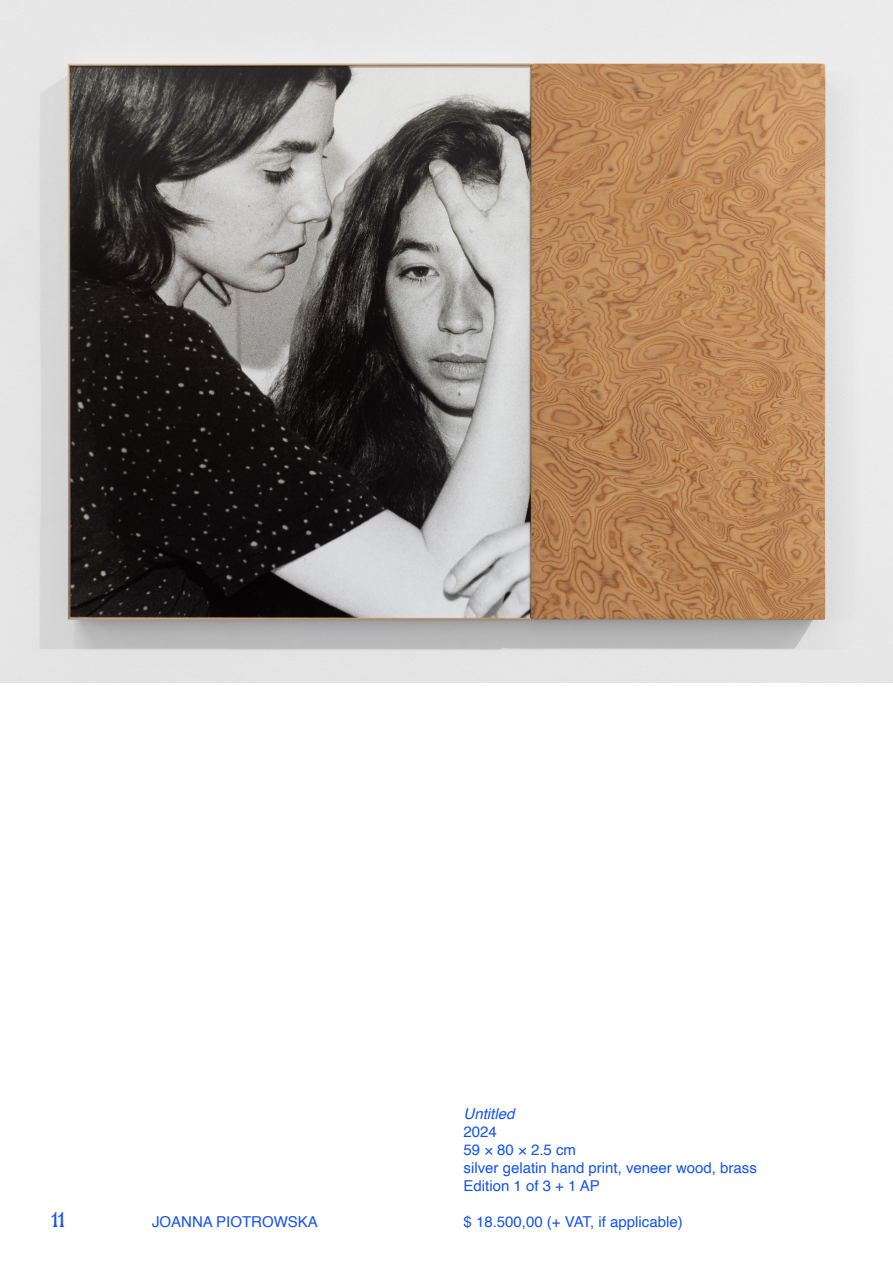
<style>
.page{position:relative;width:893px;height:1263px;background:#fff}
.page>*{position:absolute;margin:0;border:0;box-sizing:border-box;transform-origin:0 0}
.t1{font:18px "Bolton";color:#1353f3}
.t2{font:15px "Helvetica";color:#1353f3}
.t3{font:italic 15px "Helvetica";color:#1353f3}
</style>
<div class="page">
<img style="left:0;top:0;width:893px;height:683px">
<p class="t3" style="left:463px;top:1102px;width:52px">Untitled</p>
<p class="t2" style="left:463px;top:1120px;width:35px">2024</p>
<p class="t2" style="left:463px;top:1138px;width:114px">59 × 80 × 2.5 cm</p>
<p class="t2" style="left:463px;top:1156px;width:295px">silver gelatin hand print, veneer wood, brass</p>
<p class="t2" style="left:463px;top:1174px;width:138px">Edition 1 of 3 + 1 AP</p>
<p class="t1" style="left:51px;top:1205px;width:15px">11</p>
<p class="t2" style="left:152px;top:1210px;width:167px">JOANNA PIOTROWSKA</p>
<p class="t2" style="left:463px;top:1210px;width:221px">$ 18.500,00 (+ VAT, if applicable)</p>
</div>
